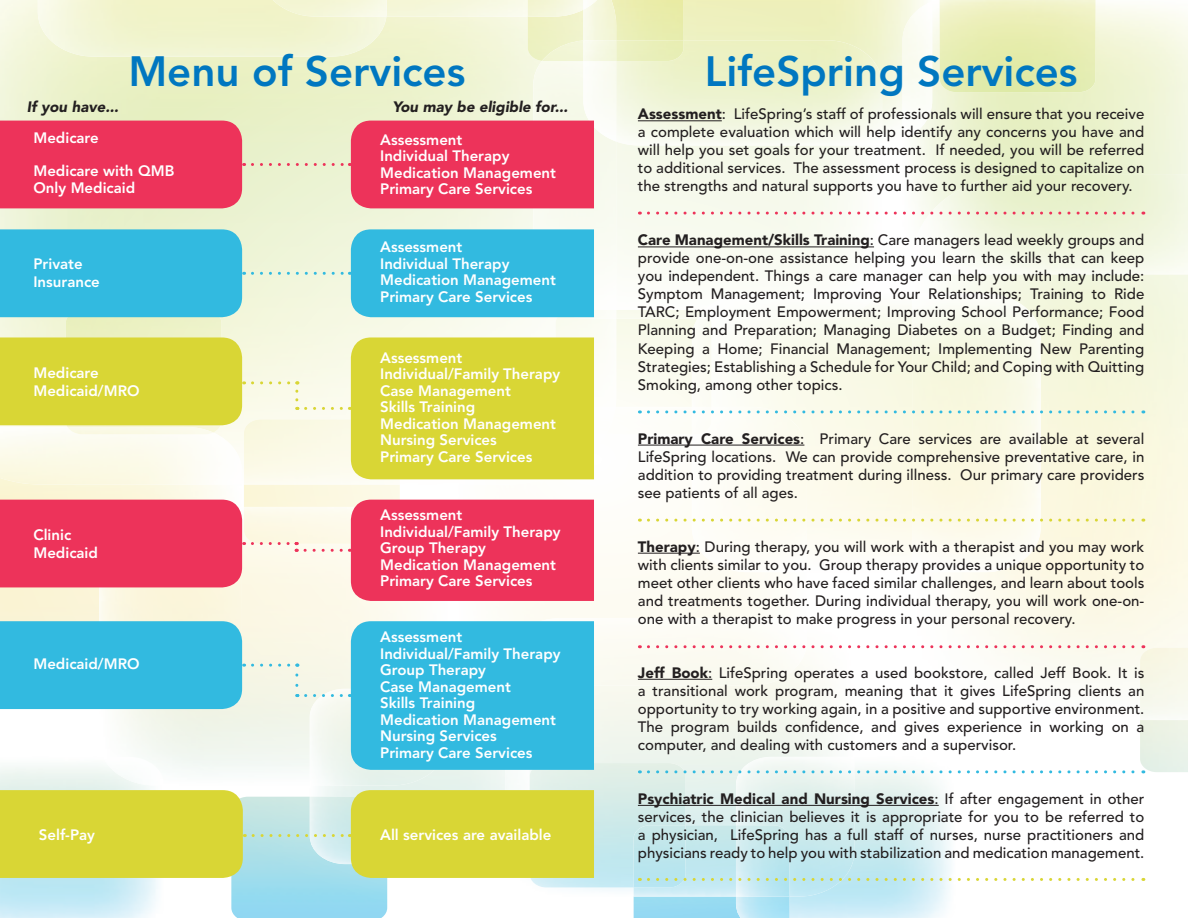
<style>
.page{position:relative;width:1188px;height:918px;background:#fff}
.page>*{position:absolute;margin:0;border:0;box-sizing:border-box;transform-origin:0 0}
.t1{font:800 42px "Avenir";color:#0077c0}
.t2{font:500 15px/18px "Avenir";color:#231f20;text-align:justify}
.t3{font:800 15px/16.5px "Avenir";color:#fff}
.t4{font:italic 900 15px "Avenir";color:#231f20}
.s1{font-weight:900}
</style>
<div class="page">
<img style="left:0;top:708px;width:99px;height:2px">
<img style="left:789px;top:769px;width:163px;height:148px">
<img style="left:0;top:767px;width:164px;height:150px">
<img style="left:322px;top:769px;width:183px;height:20px">
<img style="left:99px;top:543px;width:349px;height:242px">
<img style="left:310px;top:769px;width:138px;height:16px">
<img style="left:99px;top:587px;width:143px;height:34px">
<img style="left:505px;top:648px;width:345px;height:242px">
<img style="left:736px;top:756px;width:118px;height:140px">
<img style="left:505px;top:769px;width:24px;height:20px">
<img style="left:616px;top:145px;width:266px;height:166px">
<img style="left:703px;top:293px;width:173px;height:26px">
<div style="left:458px;top:444px;width:310px;height:174px;background:#fefcf5"></div>
<div style="left:692px;top:407px;width:115px;height:165px;background:#fdfcf4"></div>
<div style="left:514px;top:618px;width:293px;height:67px;background:#fcfbf3"></div>
<img style="left:902px;top:1px;width:30px;height:139px">
<img style="left:0;top:0;width:555px;height:480px">
<img style="left:0;top:427px;width:242px;height:57px">
<img style="left:38px;top:0;width:348px;height:57px">
<div style="left:533px;top:61px;width:83px;height:208px;background:#f7faee"></div>
<div style="left:583px;top:61px;width:33px;height:80px;background:#fbfcf6"></div>
<img style="left:458px;top:444px;width:148px;height:40px">
<img style="left:912px;top:274px;width:275px;height:408px">
<img style="left:912px;top:174px;width:275px;height:100px">
<img style="left:263px;top:0;width:320px;height:17px">
<div style="left:692px;top:319px;width:19px;height:88px;background:#fcfcf4"></div>
<img style="left:594px;top:310px;width:109px;height:9px">
<svg style="left:697px;top:311px;width:13px;height:8px"></svg>
<img style="left:638px;top:407px;width:73px;height:27px">
<div style="left:555px;top:313px;width:61px;height:70px;background:#fcfcf6"></div>
<img style="left:66px;top:317px;width:155px;height:115px">
<img style="left:67px;top:427px;width:146px;height:7px">
<img style="left:231px;top:796px;width:156px;height:121px">
<div style="left:633px;top:896px;width:103px;height:21px;background:#96daf2"></div>
<img style="left:736px;top:896px;width:53px;height:21px">
<img style="left:633px;top:825px;width:156px;height:71px">
<img style="left:529px;top:762px;width:156px;height:125px">
<img style="left:633px;top:825px;width:52px;height:62px">
<img style="left:244px;top:419px;width:156px;height:124px">
<img style="left:939px;top:0;width:156px;height:92px">
<img style="left:1139px;top:647px;width:48px;height:125px">
<img style="left:616px;top:0;width:67px;height:40px">
<img style="left:583px;top:40px;width:100px;height:21px">
<img style="left:527px;top:10px;width:56px;height:51px">
<img style="left:583px;top:0;width:33px;height:40px">
<img style="left:583px;top:0;width:22px;height:10px">
<div style="left:0;top:120px;width:245px;height:88px;background:#ed335a"></div>
<svg style="left:252px;top:120px;width:342px;height:88px;background:#ec6b7c"></svg>
<div style="left:0;top:229px;width:245px;height:88px;background:#32bae0"></div>
<svg style="left:252px;top:229px;width:342px;height:88px;background:#6acbde"></svg>
<div style="left:0;top:337px;width:245px;height:88px;background:#d9d635"></div>
<svg style="left:305px;top:337px;width:289px;height:142px;background:#dedb52"></svg>
<svg style="left:252px;top:381px;width:46px;height:19px"></svg>
<div style="left:0;top:499px;width:245px;height:88px;background:#ed335a"></div>
<svg style="left:305px;top:499px;width:289px;height:101px;background:#ef5472"></svg>
<svg style="left:252px;top:542px;width:46px;height:9px"></svg>
<div style="left:0;top:621px;width:245px;height:87px;background:#32bae0"></div>
<svg style="left:305px;top:621px;width:289px;height:148px;background:#51c3e1"></svg>
<svg style="left:252px;top:663px;width:46px;height:22px"></svg>
<div style="left:0;top:789px;width:245px;height:88px;background:#d9d635"></div>
<svg style="left:253px;top:789px;width:341px;height:88px;background:#d3db6b"></svg>
<hr style="left:638px;top:120px;width:83px;height:1px;background:#231f20">
<hr style="left:638px;top:246px;width:236px;height:1px;background:#231f20">
<hr style="left:638px;top:444px;width:166px;height:1px;background:#231f20">
<hr style="left:638px;top:552px;width:62px;height:1px;background:#231f20">
<hr style="left:638px;top:678px;width:74px;height:1px;background:#231f20">
<hr style="left:638px;top:804px;width:300px;height:1px;background:#231f20">
<svg style="left:648px;top:211px;width:495px;height:3px"></svg>
<svg style="left:648px;top:410px;width:495px;height:3px"></svg>
<svg style="left:648px;top:518px;width:495px;height:3px"></svg>
<svg style="left:648px;top:645px;width:495px;height:3px"></svg>
<svg style="left:648px;top:770px;width:495px;height:3px"></svg>
<svg style="left:648px;top:877px;width:495px;height:3px"></svg>
<h1 class="t1" style="left:128px;top:46px;width:338px">Menu of Services</h1>
<p class="t4" style="left:27px;top:98px;width:93px">If you have...</p>
<p class="t4" style="left:392px;top:98px;width:177px">You may be eligible for...</p>
<p class="t3" style="left:33px;top:130px;width:67px">Medicare</p>
<p class="t3" style="left:33px;top:163px;width:142px">Medicare with QMB<br>Only Medicaid</p>
<p class="t3" style="left:33px;top:254px;width:68px;line-height:18px">Private<br>Insurance</p>
<p class="t3" style="left:33px;top:363px;width:108px;line-height:18px">Medicare<br>Medicaid/MRO</p>
<p class="t3" style="left:33px;top:525px;width:66px;line-height:18px">Clinic<br>Medicaid</p>
<p class="t3" style="left:33px;top:655px;width:108px">Medicaid/MRO</p>
<p class="t3" style="left:380px;top:131px;width:177px">Assessment<br>Individual Therapy<br>Medication Management<br>Primary Care Services</p>
<p class="t3" style="left:380px;top:239px;width:177px">Assessment<br>Individual Therapy<br>Medication Management<br>Primary Care Services</p>
<p class="t3" style="left:380px;top:349px;width:182px">Assessment<br>Individual/Family Therapy<br>Case Management<br>Skills Training<br>Medication Management<br>Nursing Services<br>Primary Care Services</p>
<p class="t3" style="left:380px;top:506px;width:182px">Assessment<br>Individual/Family Therapy<br>Group Therapy<br>Medication Management<br>Primary Care Services</p>
<p class="t3" style="left:380px;top:628px;width:182px">Assessment<br>Individual/Family Therapy<br>Group Therapy<br>Case Management<br>Skills Training<br>Medication Management<br>Nursing Services<br>Primary Care Services</p>
<p class="t3" style="left:39px;top:826px;width:58px">Self-Pay</p>
<p class="t3" style="left:380px;top:826px;width:173px">All services are available</p>
<h1 class="t1" style="left:704px;top:46px;width:374px">LifeSpring Services</h1>
<p class="t2" style="left:638px;top:105px;width:508px"><span class="s1">Assessment</span>: LifeSpring’s staff of professionals will ensure that you receive a complete evaluation which will help identify any concerns you have and will help you set goals for your treatment. If needed, you will be referred to additional services. The assessment process is designed to capitalize on the strengths and natural supports you have to further aid your recovery.</p>
<p class="t2" style="left:638px;top:231px;width:508px"><span class="s1">Care Management/Skills Training</span>: Care managers lead weekly groups and provide one-on-one assistance helping you learn the skills that can keep you independent. Things a care manager can help you with may include:<br>Symptom Management; Improving Your Relationships; Training to Ride TARC; Employment Empowerment; Improving School Performance; Food Planning and Preparation; Managing Diabetes on a Budget; Finding and Keeping a Home; Financial Management; Implementing New Parenting Strategies; Establishing a Schedule for Your Child; and Coping with Quitting Smoking, among other topics.</p>
<p class="t2" style="left:638px;top:429px;width:508px"><span class="s1">Primary Care Services</span>: Primary Care services are available at several LifeSpring locations. We can provide comprehensive preventative care, in addition to providing treatment during illness. Our primary care providers see patients of all ages.</p>
<p class="t2" style="left:638px;top:537px;width:508px"><span class="s1">Therapy</span>: During therapy, you will work with a therapist and you may work with clients similar to you. Group therapy provides a unique opportunity to meet other clients who have faced similar challenges, and learn about tools and treatments together. During individual therapy, you will work one-on&shy;one with a therapist to make progress in your personal recovery.</p>
<p class="t2" style="left:638px;top:663px;width:508px"><span class="s1">Jeff Book</span>: LifeSpring operates a used bookstore, called Jeff Book. It is a transitional work program, meaning that it gives LifeSpring clients an opportunity to try working again, in a positive and supportive environment.<br>The program builds confidence, and gives experience in working on a computer, and dealing with customers and a supervisor.</p>
<p class="t2" style="left:638px;top:789px;width:508px"><span class="s1">Psychiatric Medical and Nursing Services</span>: If after engagement in other services, the clinician believes it is appropriate for you to be referred to a physician, LifeSpring has a full staff of nurses, nurse practitioners and physicians ready to help you with stabilization and medication management.</p>
</div>
